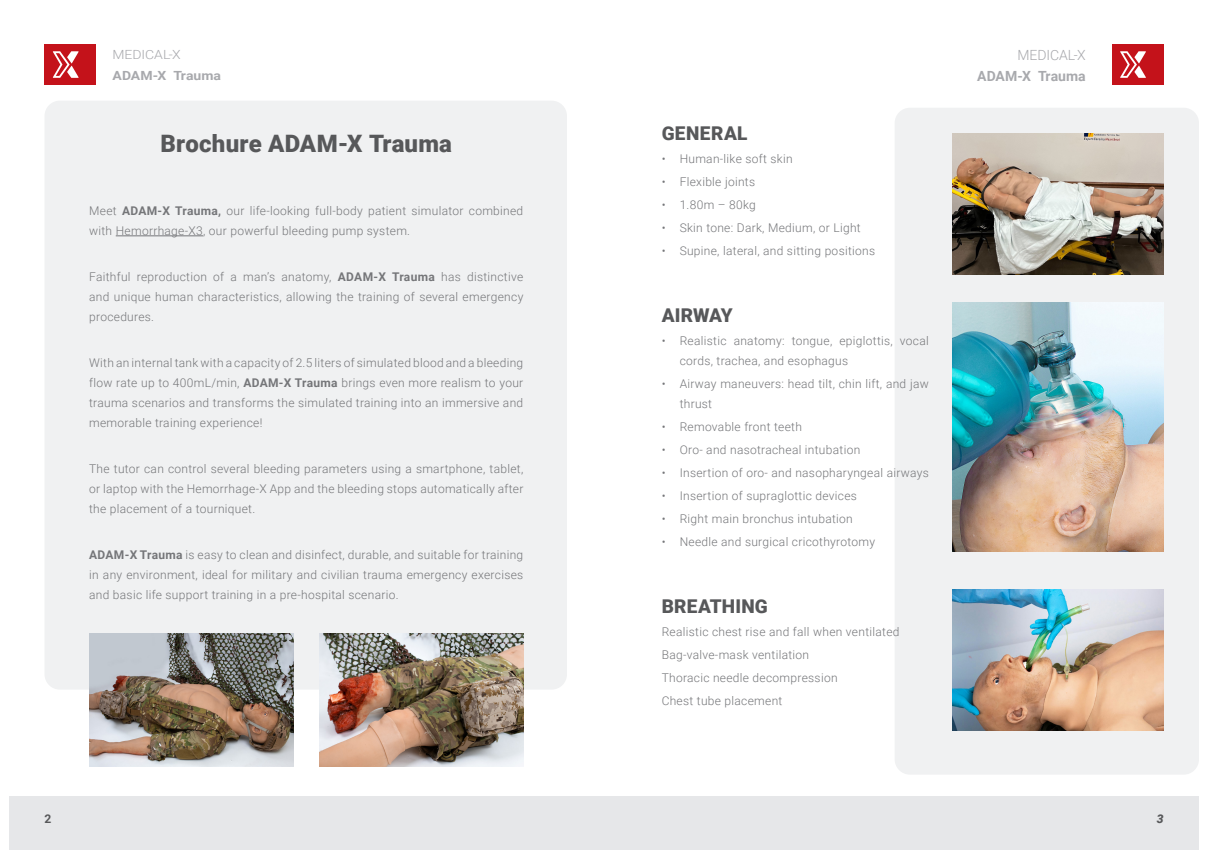
<style>
.page{position:relative;width:1208px;height:859px;background:#fff}
.page>*{position:absolute;margin:0;border:0;box-sizing:border-box;transform-origin:0 0}
.Chapter_small{font:900 24px "Roboto";letter-spacing:.01em;color:#57585a}
.t1{font:900 19px "Roboto";letter-spacing:.015em;color:#57585a}
.t2{font:700 14px "Roboto";color:#a8a9ad}
.t3{font:300 14px "Roboto";letter-spacing:-.005em;color:#a8a9ad}
.t4{font:700 12.6px "Roboto";color:#a8a9ad;scale:1.11 1}
.t5{font:300 12.6px "Roboto";letter-spacing:-.005em;color:#a8a9ad;scale:1.11 1}
.t6{font:300 12px/20px "Roboto";letter-spacing:.025em;color:#757679;text-align:justify}
.t7{font:700 12px "Roboto";color:#57585a}
.t8{font:italic 900 12px "Roboto";color:#57585a}
.s1{font-weight:700}
</style>
<div class="page">
<div style="left:9px;top:797px;width:595px;height:53px;background:#e6e7e9"></div>
<div style="left:604px;top:797px;width:595px;height:53px;background:#e6e7e9"></div>
<div style="left:1111px;top:45px;width:52px;height:40px;background:#c4121a"></div>
<svg style="left:1120px;top:51px;width:26px;height:27px"></svg>
<div style="left:45px;top:45px;width:51px;height:40px;background:#c4121a"></div>
<svg style="left:53px;top:51px;width:26px;height:27px"></svg>
<div style="left:894px;top:108px;width:305px;height:667px;background:#f0f1f2;border-radius:15px"></div>
<div style="left:45px;top:101px;width:522px;height:589px;background:#f0f1f2;border-radius:15px"></div>
<hr style="left:116px;top:236px;width:87px;height:1px;background:#757679">
<img style="left:89px;top:634px;width:204px;height:132px">
<img style="left:319px;top:634px;width:204px;height:132px">
<img style="left:952px;top:134px;width:211px;height:141px">
<img style="left:952px;top:303px;width:211px;height:248px">
<img style="left:952px;top:590px;width:211px;height:141px">
<p class="t5" style="left:113px;top:46px;width:63px">MEDICAL-X</p>
<p class="t4" style="left:113px;top:67px;width:99px">ADAM-X Trauma</p>
<p class="Chapter_small" style="left:160px;top:127px;width:293px">Brochure ADAM-X Trauma</p>
<p class="t6" style="left:89px;top:200px;width:435px">Meet <span class="s1">ADAM-X Trauma,</span> our life-looking full-body patient simulator combined with Hemorrhage-X3, our powerful bleeding pump system.</p>
<p class="t6" style="left:89px;top:266px;width:436px">Faithful reproduction of a man’s anatomy, <span class="s1">ADAM-X Trauma</span> has distinctive and unique human characteristics, allowing the training of several emergency procedures.</p>
<p class="t6" style="left:89px;top:352px;width:435px">With an internal tank with a capacity of 2.5 liters of simulated blood and a bleeding flow rate up to 400mL/min, <span class="s1">ADAM-X Trauma</span> brings even more realism to your trauma scenarios and transforms the simulated training into an immersive and memorable training experience!</p>
<p class="t6" style="left:89px;top:458px;width:436px">The tutor can control several bleeding parameters using a smartphone, tablet, or laptop with the Hemorrhage-X App and the bleeding stops automatically after the placement of a tourniquet.</p>
<p class="t6" style="left:89px;top:544px;width:435px"><span class="s1">ADAM-X Trauma</span> is easy to clean and disinfect, durable, and suitable for training in any environment, ideal for military and civilian trauma emergency exercises and basic life support training in a pre-hospital scenario.</p>
<p class="t1" style="left:661px;top:120px;width:87px">GENERAL</p>
<p class="t6" style="left:661px;top:149px;width:132px">• Human-like soft skin</p>
<p class="t6" style="left:661px;top:172px;width:95px">• Flexible joints</p>
<p class="t6" style="left:661px;top:195px;width:96px">• 1.80m – 80kg</p>
<p class="t6" style="left:661px;top:218px;width:201px">• Skin tone: Dark, Medium, or Light</p>
<p class="t6" style="left:661px;top:241px;width:215px">• Supine, lateral, and sitting positions</p>
<p class="t1" style="left:661px;top:302px;width:72px">AIRWAY</p>
<p class="t6" style="left:679px;top:331px;width:251px;text-indent:-18px">• Realistic anatomy: tongue, epiglottis, vocal cords, trachea, and esophagus</p>
<p class="t6" style="left:679px;top:374px;width:251px;text-indent:-18px">• Airway maneuvers: head tilt, chin lift, and jaw thrust</p>
<p class="t6" style="left:661px;top:417px;width:142px">• Removable front teeth</p>
<p class="t6" style="left:661px;top:440px;width:200px">• Oro- and nasotracheal intubation</p>
<p class="t6" style="left:661px;top:463px;width:269px">• Insertion of oro- and nasopharyngeal airways</p>
<p class="t6" style="left:661px;top:486px;width:197px">• Insertion of supraglottic devices</p>
<p class="t6" style="left:661px;top:509px;width:193px">• Right main bronchus intubation</p>
<p class="t6" style="left:661px;top:532px;width:215px">• Needle and surgical cricothyrotomy</p>
<p class="t1" style="left:661px;top:593px;width:108px">BREATHING</p>
<p class="t6" style="left:661px;top:622px;width:239px">Realistic chest rise and fall when ventilated</p>
<p class="t6" style="left:661px;top:645px;width:149px">Bag-valve-mask ventilation</p>
<p class="t6" style="left:661px;top:668px;width:177px">Thoracic needle decompression</p>
<p class="t6" style="left:661px;top:691px;width:122px">Chest tube placement</p>
<p class="t3" style="left:1017px;top:46px;width:70px">MEDICAL-X</p>
<p class="t2" style="left:977px;top:67px;width:110px">ADAM-X Trauma</p>
<p class="t7" style="left:45px;top:811px;width:8px">2</p>
<p class="t8" style="left:1156px;top:811px;width:8px">3</p>
</div>
